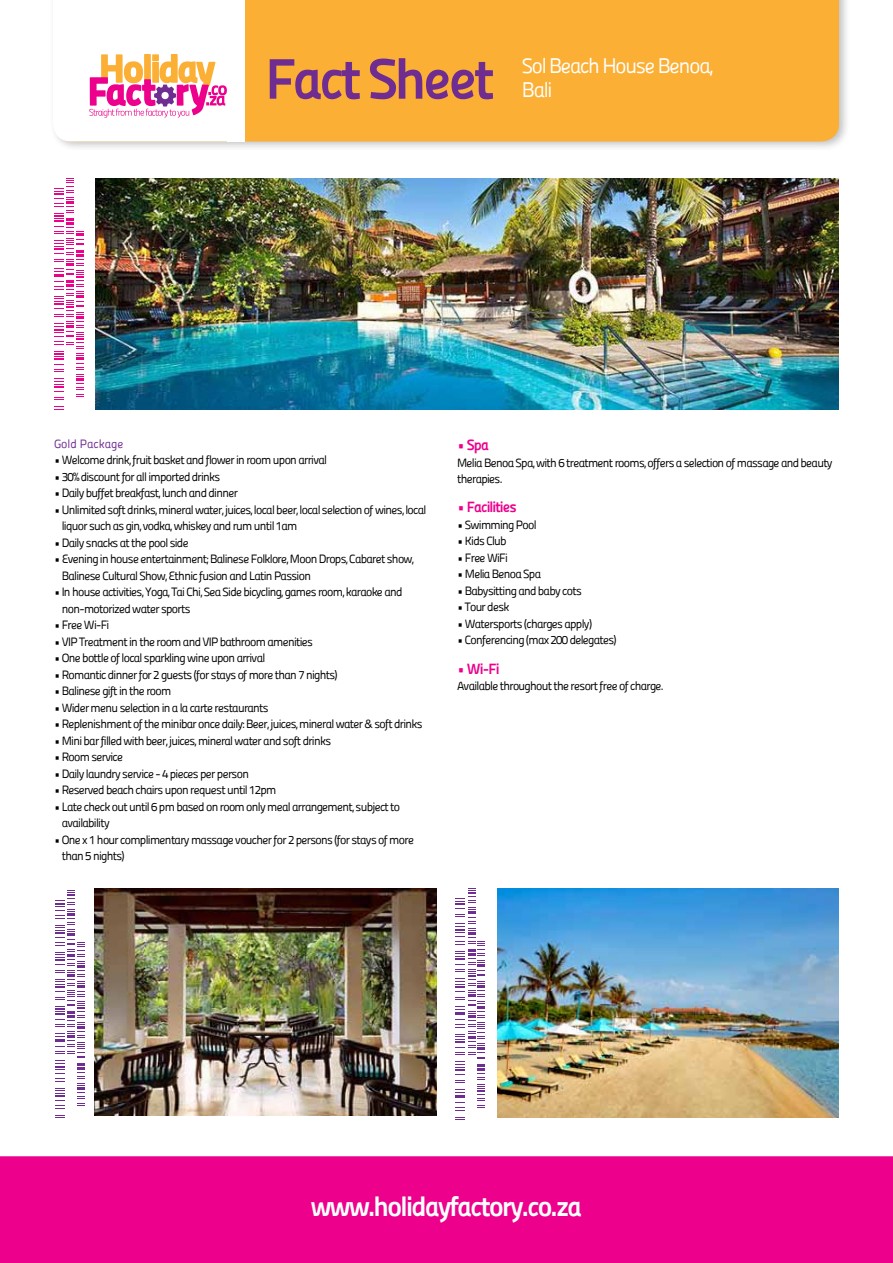
<style>
.page{position:relative;width:893px;height:1263px;background:#fff}
.page>*{position:absolute;margin:0;border:0;box-sizing:border-box;transform-origin:0 0}
.t1{font:57px "Panefresco 800 wt";letter-spacing:-.06em;color:#6f2c91}
.t2{font:27.75px "Panefresco 800 wt";letter-spacing:-.06em;color:#fff}
.t3{font:21px/24px "Panefresco 400 wt";letter-spacing:-.06em;color:#fff}
.t4{font:15px "Panefresco 800 wt";letter-spacing:-.06em;color:#ec008c}
.t5{font:12px/16.5px "Panefresco 400 wt";letter-spacing:-.06em;color:#000}
.t6{font:12px "Panefresco 400 wt";color:#6f2c91}
</style>
<div class="page">
<div style="left:49px;top:0;width:801px;height:152px;background:#000;opacity:.25"></div>
<div style="left:245px;top:0;width:594px;height:141px;background:#fbaf34"></div>
<svg style="left:53px;top:0;width:192px;height:141px"></svg>
<div style="left:0;top:1156px;width:893px;height:107px;background:#ec008c"></div>
<svg style="left:54px;top:406px;width:10px;height:4px"></svg>
<svg style="left:54px;top:180px;width:29px;height:220px"></svg>
<svg style="left:455px;top:1117px;width:10px;height:3px"></svg>
<svg style="left:455px;top:890px;width:30px;height:221px"></svg>
<svg style="left:55px;top:1115px;width:10px;height:3px"></svg>
<svg style="left:55px;top:892px;width:29px;height:217px"></svg>
<img style="left:96px;top:179px;width:743px;height:230px">
<img style="left:94px;top:889px;width:343px;height:227px">
<img style="left:498px;top:889px;width:341px;height:229px">
<h1 class="t1" style="left:265px;top:35px;width:230px">Fact Sheet</h1>
<h3 class="t3" style="left:522px;top:52px;width:192px">Sol Beach House Benoa,<br>Bali</h3>
<p class="t6" style="left:54px;top:435px;width:71px">Gold Package</p>
<p class="t5" style="left:54px;top:451px;width:275px">• Welcome drink, fruit basket and flower in room upon arrival</p>
<p class="t5" style="left:54px;top:468px;width:168px">• 30% discount for all imported drinks</p>
<p class="t5" style="left:54px;top:484px;width:186px">• Daily buffet breakfast, lunch and dinner</p>
<p class="t5" style="left:62px;top:501px;width:366px;text-indent:-8px">• Unlimited soft drinks, mineral water, juices, local beer, local selection of wines, local liquor such as gin, vodka, whiskey and rum until 1am</p>
<p class="t5" style="left:54px;top:534px;width:136px">• Daily snacks at the pool side</p>
<p class="t5" style="left:62px;top:550px;width:354px;text-indent:-8px">• Evening in house entertainment; Balinese Folklore, Moon Drops, Cabaret show,<br>Balinese Cultural Show, Ethnic fusion and Latin Passion</p>
<p class="t5" style="left:62px;top:583px;width:342px;text-indent:-8px">• In house activities, Yoga, Tai Chi, Sea Side bicycling, games room, karaoke and non-motorized water sports</p>
<p class="t5" style="left:54px;top:616px;width:57px">• Free Wi-Fi</p>
<p class="t5" style="left:54px;top:633px;width:261px">• VIP Treatment in the room and VIP bathroom amenities</p>
<p class="t5" style="left:54px;top:649px;width:213px">• One bottle of local sparkling wine upon arrival</p>
<p class="t5" style="left:54px;top:666px;width:285px">• Romantic dinner for 2 guests (for stays of more than 7 nights)</p>
<p class="t5" style="left:54px;top:682px;width:119px">• Balinese gift in the room</p>
<p class="t5" style="left:54px;top:699px;width:216px">• Wider menu selection in a la carte restaurants</p>
<p class="t5" style="left:54px;top:715px;width:370px">• Replenishment of the minibar once daily: Beer, juices, mineral water &amp; soft drinks</p>
<p class="t5" style="left:54px;top:732px;width:279px">• Mini bar filled with beer, juices, mineral water and soft drinks</p>
<p class="t5" style="left:54px;top:748px;width:71px">• Room service</p>
<p class="t5" style="left:54px;top:765px;width:197px">• Daily laundry service - 4 pieces per person</p>
<p class="t5" style="left:54px;top:781px;width:224px">• Reserved beach chairs upon request until 12pm</p>
<p class="t5" style="left:62px;top:798px;width:340px;text-indent:-8px">• Late check out until 6 pm based on room only meal arrangement, subject to availability</p>
<p class="t5" style="left:62px;top:831px;width:354px;text-indent:-8px">• One x 1 hour complimentary massage voucher for 2 persons (for stays of more than 5 nights)</p>
<p class="t4" style="left:457px;top:433px;width:33px">• Spa</p>
<p class="t5" style="left:457px;top:453px;width:377px">Melia Benoa Spa, with 6 treatment rooms, offers a selection of massage and beauty therapies.</p>
<p class="t4" style="left:457px;top:495px;width:61px">• Facilities</p>
<p class="t5" style="left:457px;top:516px;width:81px">• Swimming Pool</p>
<p class="t5" style="left:457px;top:532px;width:51px">• Kids Club</p>
<p class="t5" style="left:457px;top:549px;width:52px">• Free WiFi</p>
<p class="t5" style="left:457px;top:565px;width:86px">• Melia Benoa Spa</p>
<p class="t5" style="left:457px;top:582px;width:126px">• Babysitting and baby cots</p>
<p class="t5" style="left:457px;top:598px;width:54px">• Tour desk</p>
<p class="t5" style="left:457px;top:615px;width:136px">• Watersports (charges apply)</p>
<p class="t5" style="left:457px;top:631px;width:161px">• Conferencing (max 200 delegates)</p>
<p class="t4" style="left:457px;top:657px;width:44px">• Wi-Fi</p>
<p class="t5" style="left:457px;top:677px;width:208px">Available throughout the resort free of charge.</p>
<h2 class="t2" style="left:311px;top:1185px;width:273px">www.holidayfactory.co.za</h2>
</div>
